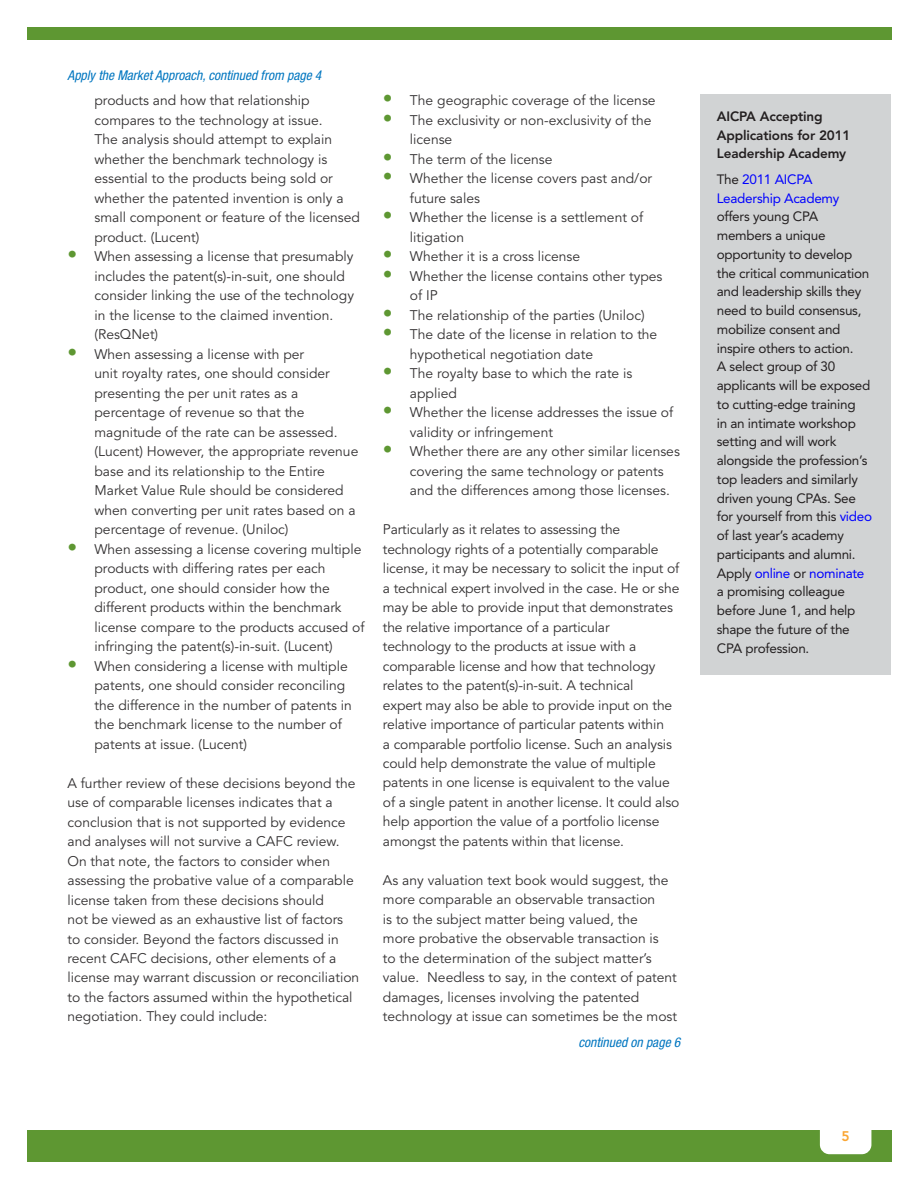
<style>
.page{position:relative;width:918px;height:1188px;background:#fff}
.page>*{position:absolute;margin:0;border:0;box-sizing:border-box;transform-origin:0 0}
.t1{font:13.8px/19.5px "Avenir";color:#333132}
.t2{font:800 13.8px "Avenir";color:#faa634}
.t3{font:13.5px/18.8px "Avenir";letter-spacing:-.02em;color:#231f20}
.t4{font:italic condensed 13.5px "Helvetica Neue";color:#0076c0}
.t5{font:800 13.5px/18.8px "Avenir";letter-spacing:-.01em;color:#231f20}
.t6{font:13.5px/18.8px "Avenir";letter-spacing:-.02em;color:#00f}
.s1{font-weight:800;font-size:19.5px;color:#5e9732}
.s2{color:#231f20}
.s3{color:#00f}
</style>
<div class="page">
<div style="left:27px;top:28px;width:864px;height:12px;background:#5e9732"></div>
<div style="left:27px;top:1130px;width:864px;height:32px;background:#5e9732"></div>
<svg style="left:820px;top:1130px;width:51px;height:24px"></svg>
<div style="left:701px;top:94px;width:190px;height:581px;background:#d1d3d4"></div>
<p class="t4" style="left:68px;top:71px;width:255px">Apply the Market Approach, continued from page 4</p>
<p class="t1" style="left:95px;top:92px;width:267px">products and how that relationship compares to the technology at issue.<br>The analysis should attempt to explain whether the benchmark technology is essential to the products being sold or whether the patented invention is only a small component or feature of the licensed product. (Lucent)</p>
<p class="t1" style="left:95px;top:248px;width:261px;text-indent:-27px"><span class="s1">•</span> When assessing a license that presumably includes the patent(s)-in-suit, one should consider linking the use of the technology in the license to the claimed invention. (ResQNet)</p>
<p class="t1" style="left:95px;top:346px;width:265px;text-indent:-27px"><span class="s1">•</span> When assessing a license with per<br>unit royalty rates, one should consider presenting the per unit rates as a percentage of revenue so that the magnitude of the rate can be assessed. (Lucent) However, the appropriate revenue base and its relationship to the Entire Market Value Rule should be considered when converting per unit rates based on a percentage of revenue. (Uniloc)</p>
<p class="t1" style="left:95px;top:541px;width:272px;text-indent:-27px"><span class="s1">•</span> When assessing a license covering multiple products with differing rates per each product, one should consider how the different products within the benchmark license compare to the products accused of infringing the patent(s)-in-suit. (Lucent)</p>
<p class="t1" style="left:95px;top:658px;width:259px;text-indent:-27px"><span class="s1">•</span> When considering a license with multiple patents, one should consider reconciling the difference in the number of patents in the benchmark license to the number of patents at issue. (Lucent)</p>
<p class="t1" style="left:67px;top:775px;width:293px">A further review of these decisions beyond the use of comparable licenses indicates that a conclusion that is not supported by evidence and analyses will not survive a CAFC review.<br>On that note, the factors to consider when assessing the probative value of a comparable license taken from these decisions should<br>not be viewed as an exhaustive list of factors to consider. Beyond the factors discussed in recent CAFC decisions, other elements of a license may warrant discussion or reconciliation to the factors assumed within the hypothetical negotiation. They could include:</p>
<p class="t1" style="left:383px;top:92px;width:274px"><span class="s1">•</span> The geographic coverage of the license</p>
<p class="t1" style="left:410px;top:112px;width:243px;text-indent:-27px"><span class="s1">•</span> The exclusivity or non-exclusivity of the license</p>
<p class="t1" style="left:383px;top:151px;width:171px"><span class="s1">•</span> The term of the license</p>
<p class="t1" style="left:410px;top:170px;width:244px;text-indent:-27px"><span class="s1">•</span> Whether the license covers past and/or future sales</p>
<p class="t1" style="left:410px;top:209px;width:235px;text-indent:-27px"><span class="s1">•</span> Whether the license is a settlement of litigation</p>
<p class="t1" style="left:383px;top:248px;width:199px"><span class="s1">•</span> Whether it is a cross license</p>
<p class="t1" style="left:410px;top:268px;width:254px;text-indent:-27px"><span class="s1">•</span> Whether the license contains other types of IP</p>
<p class="t1" style="left:383px;top:307px;width:263px"><span class="s1">•</span> The relationship of the parties (Uniloc)</p>
<p class="t1" style="left:410px;top:326px;width:249px;text-indent:-27px"><span class="s1">•</span> The date of the license in relation to the hypothetical negotiation date</p>
<p class="t1" style="left:410px;top:365px;width:224px;text-indent:-27px"><span class="s1">•</span> The royalty base to which the rate is applied</p>
<p class="t1" style="left:410px;top:404px;width:265px;text-indent:-27px"><span class="s1">•</span> Whether the license addresses the issue of validity or infringement</p>
<p class="t1" style="left:410px;top:443px;width:272px;text-indent:-27px"><span class="s1">•</span> Whether there are any other similar licenses covering the same technology or patents and the differences among those licenses.</p>
<p class="t1" style="left:383px;top:521px;width:298px">Particularly as it relates to assessing the technology rights of a potentially comparable license, it may be necessary to solicit the input of a technical expert involved in the case. He or she may be able to provide input that demonstrates the relative importance of a particular technology to the products at issue with a comparable license and how that technology relates to the patent(s)-in-suit. A technical<br>expert may also be able to provide input on the relative importance of particular patents within<br>a comparable portfolio license. Such an analysis could help demonstrate the value of multiple patents in one license is equivalent to the value of a single patent in another license. It could also help apportion the value of a portfolio license amongst the patents within that license.</p>
<p class="t1" style="left:383px;top:872px;width:296px">As any valuation text book would suggest, the more comparable an observable transaction<br>is to the subject matter being valued, the<br>more probative the observable transaction is<br>to the determination of the subject matter’s value. Needless to say, in the context of patent damages, licenses involving the patented technology at issue can sometimes be the most</p>
<p class="t4" style="left:578px;top:1037px;width:104px">continued on page 6</p>
<p class="t5" style="left:717px;top:108px;width:135px">AICPA Accepting<br>Applications for 2011<br>Leadership Academy</p>
<p class="t6" style="left:717px;top:171px;width:124px"><span class="s2">The</span> 2011 AICPA<br>Leadership Academy</p>
<p class="t3" style="left:717px;top:208px;width:157px">offers young CPA members a unique opportunity to develop the critical communication and leadership skills they need to build consensus, mobilize consent and inspire others to action.<br>A select group of 30 applicants will be exposed to cutting-edge training<br>in an intimate workshop setting and will work alongside the profession’s top leaders and similarly driven young CPAs. See for yourself from this <span class="s3">video </span>of last year’s academy participants and alumni.<br>Apply <span class="s3">online</span> or <span class="s3">nominate </span>a promising colleague before June 1, and help shape the future of the<br>CPA profession.</p>
<p class="t2" style="left:842px;top:1131px;width:10px">5</p>
</div>
